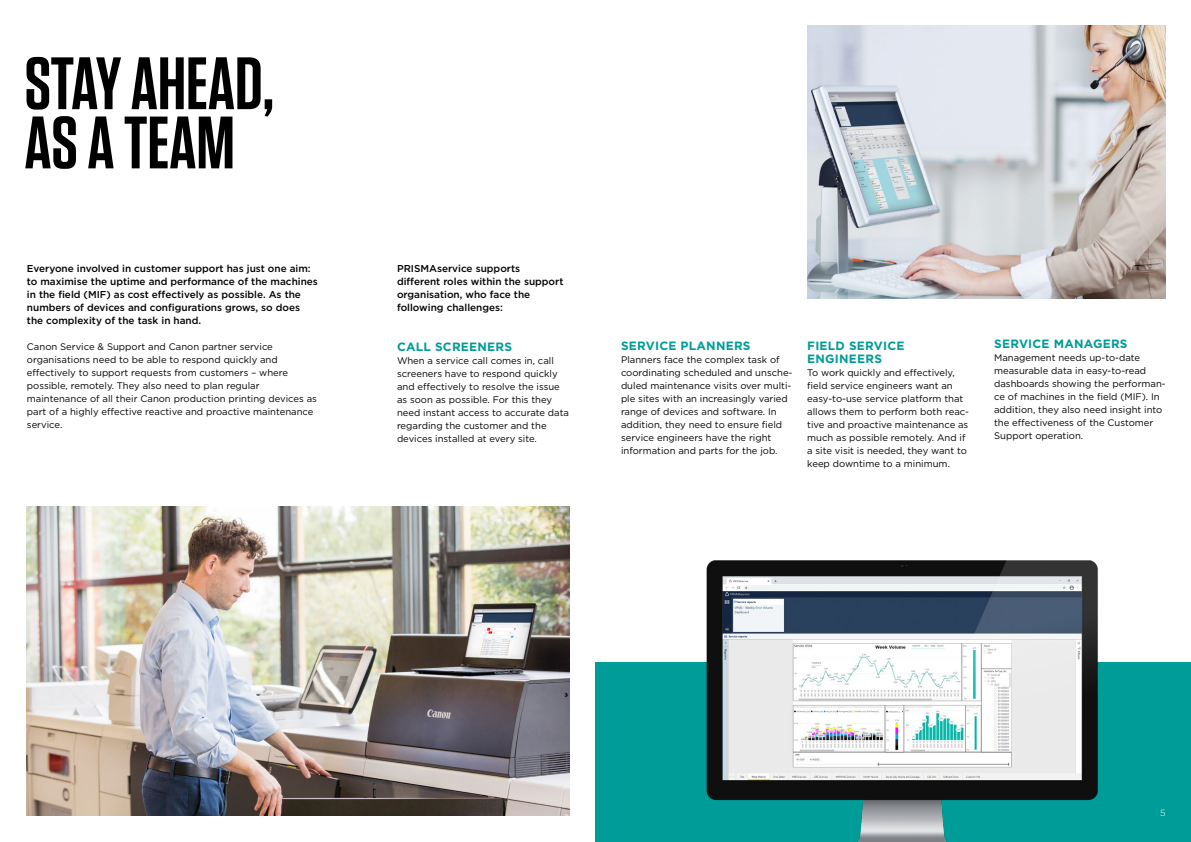
<style>
.page{position:relative;width:1191px;height:842px;background:#fff}
.page>*{position:absolute;margin:0;border:0;box-sizing:border-box;transform-origin:0 0}
.t1{font:600 74px/59.2px "Tungsten";letter-spacing:-.005em;color:#000}
.t2{font:700 12px/13px "Gotham";letter-spacing:.02em;color:#009c97}
.t3{font:500 10px/13px "Gotham";color:#000}
.t4{font:9.5px/13px "Gotham";color:#000}
.t5{font:300 9px "Gotham";color:#fff}
</style>
<div class="page">
<img style="left:807px;top:26px;width:358px;height:272px">
<img style="left:27px;top:507px;width:543px;height:309px">
<div style="left:595px;top:663px;width:596px;height:179px;background:#009c97"></div>
<img style="left:646px;top:560px;width:511px;height:282px">
<h1 class="t1" style="left:24px;top:55px;width:251px">STAY AHEAD,<br>AS A TEAM</h1>
<p class="t3" style="left:27px;top:262px;width:292px">Everyone involved in customer support has just one aim: to maximise the uptime and performance of the machines in the field (MIF) as cost effectively as possible. As the numbers of devices and configurations grows, so does the complexity of the task in hand.</p>
<p class="t4" style="left:27px;top:340px;width:291px">Canon Service &amp; Support and Canon partner service organisations need to be able to respond quickly and effectively to support requests from customers – where possible, remotely. They also need to plan regular maintenance of all their Canon production printing devices as part of a highly effective reactive and proactive maintenance service.</p>
<p class="t3" style="left:397px;top:262px;width:168px">PRISMAservice supports different roles within the support organisation, who face the following challenges:</p>
<p class="t2" style="left:397px;top:340px;width:117px">CALL SCREENERS</p>
<p class="t4" style="left:397px;top:354px;width:173px">When a service call comes in, call screeners have to respond quickly and effectively to resolve the issue as soon as possible. For this they need instant access to accurate data regarding the customer and the devices installed at every site.</p>
<p class="t2" style="left:621px;top:339px;width:131px">SERVICE PLANNERS</p>
<p class="t4" style="left:621px;top:353px;width:173px">Planners face the complex task of coordinating scheduled and unsche&shy;duled maintenance visits over multi&shy;ple sites with an increasingly varied range of devices and software. In addition, they need to ensure field service engineers have the right information and parts for the job.</p>
<p class="t2" style="left:807px;top:339px;width:99px">FIELD SERVICE<br>ENGINEERS</p>
<p class="t4" style="left:807px;top:366px;width:163px">To work quickly and effectively, field service engineers want an easy-to-use service platform that allows them to perform both reac&shy;tive and proactive maintenance as much as possible remotely. And if a site visit is needed, they want to keep downtime to a minimum.</p>
<p class="t2" style="left:994px;top:337px;width:135px">SERVICE MANAGERS</p>
<p class="t4" style="left:994px;top:350px;width:173px">Management needs up-to-date measurable data in easy-to-read dashboards showing the performan&shy;ce of machines in the field (MIF). In addition, they also need insight into the effectiveness of the Customer<br>Support operation.</p>
<p class="t5" style="left:1160px;top:807px;width:7px">5</p>
</div>
